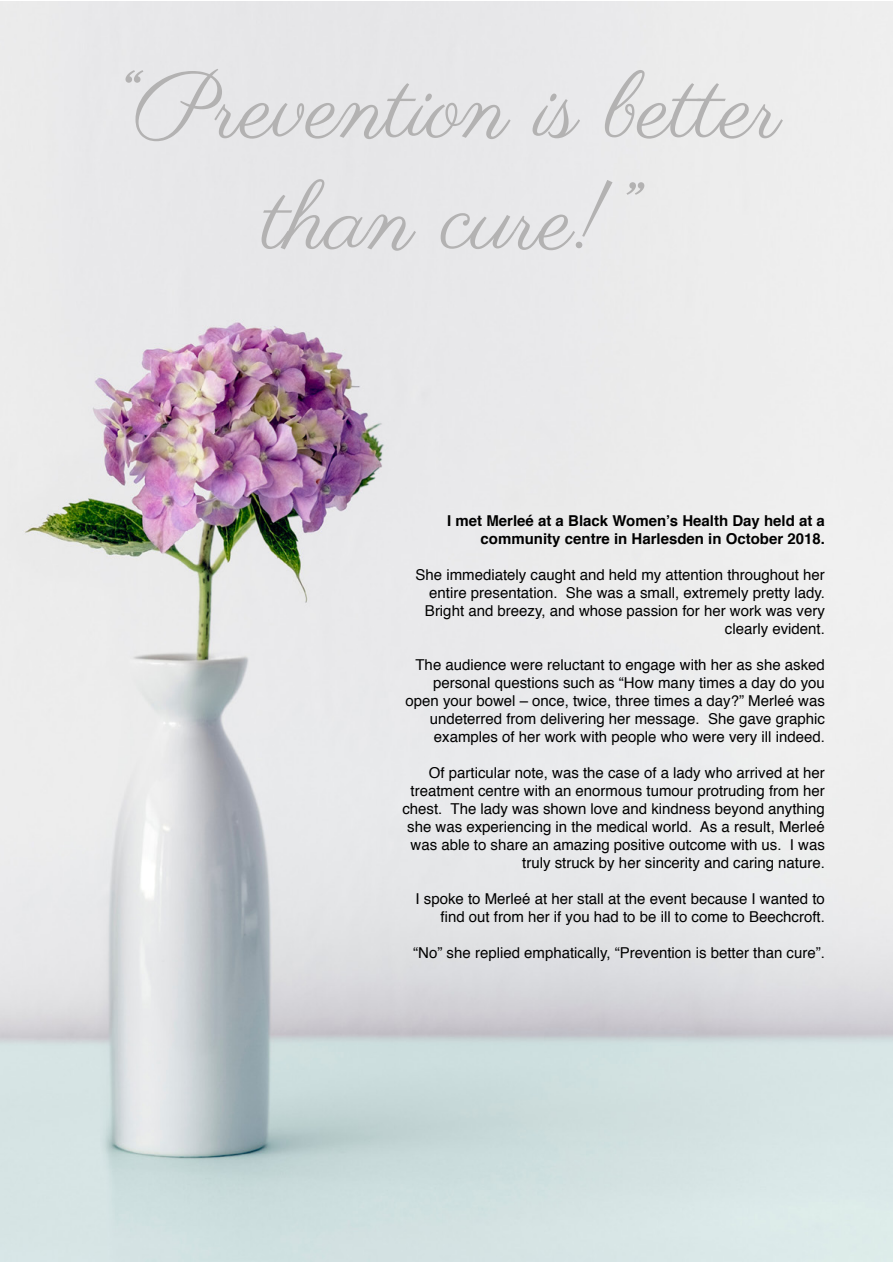
<style>
.page{position:relative;width:893px;height:1263px;background:#fff}
.page>*{position:absolute;margin:0;border:0;box-sizing:border-box;transform-origin:0 0}
.t1{font:93px/111.6px "Parisienne";color:#b3b2b2;text-align:center}
.t2{font:15px/18px "Helvetica";color:#000;text-align:right}
.t3{font:700 15px/18px "Helvetica";color:#000;text-align:right}
</style>
<div class="page">
<img style="left:0;top:1px;width:893px;height:1260px">
<h1 class="t1" style="left:112px;top:59px;width:671px">“Prevention is better than cure!”</h1>
<p class="t3" style="left:447px;top:512px;width:379px">I met Merleé at a Black Women’s Health Day held at a community centre in Harlesden in October 2018.</p>
<p class="t2" style="left:415px;top:566px;width:411px">She immediately caught and held my attention throughout her entire presentation. She was a small, extremely pretty lady.<br>Bright and breezy, and whose passion for her work was very clearly evident.</p>
<p class="t2" style="left:406px;top:656px;width:421px">The audience were reluctant to engage with her as she asked personal questions such as “How many times a day do you open your bowel – once, twice, three times a day?” Merleé was undeterred from delivering her message. She gave graphic examples of her work with people who were very ill indeed.</p>
<p class="t2" style="left:402px;top:764px;width:424px">Of particular note, was the case of a lady who arrived at her treatment centre with an enormous tumour protruding from her chest. The lady was shown love and kindness beyond anything she was experiencing in the medical world. As a result, Merleé was able to share an amazing positive outcome with us. I was truly struck by her sincerity and caring nature.</p>
<p class="t2" style="left:415px;top:890px;width:411px">I spoke to Merleé at her stall at the event because I wanted to find out from her if you had to be ill to come to Beechcroft.</p>
<p class="t2" style="left:413px;top:944px;width:413px">“No” she replied emphatically, “Prevention is better than cure”.</p>
</div>
